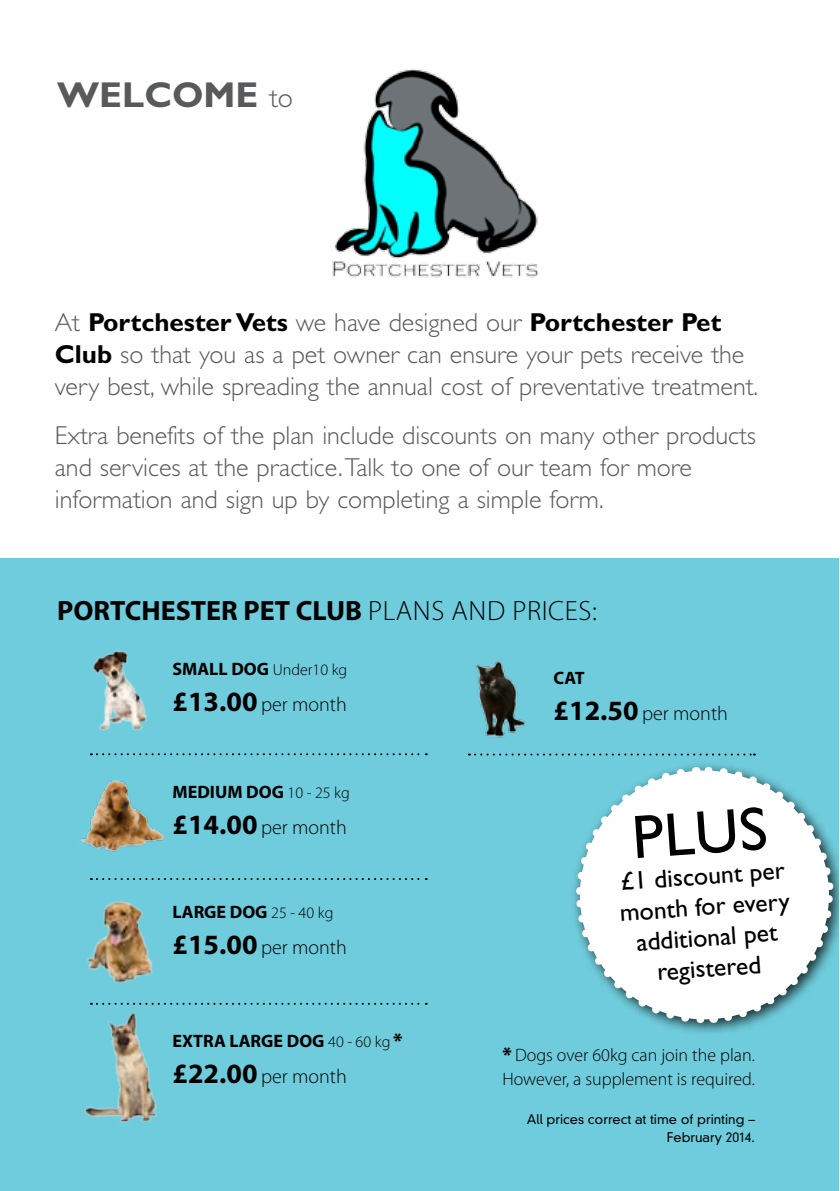
<style>
.page{position:relative;width:840px;height:1191px;background:#fff}
.page>*{position:absolute;margin:0;border:0;box-sizing:border-box;transform-origin:0 0}
.t1{font:61.6px "Gill Sans Std";color:#000}
.t2{font:700 36px "Gill Sans Std";color:#58595b}
.t3{font:700 28px "Myriad Pro";color:#000}
.t4{font:300 26px/32px "Gill Sans Std";color:#58595b}
.t5{font:25.6px/30.8px "Gill Sans Std";color:#000;text-align:center}
.t6{font:300 20px "Myriad Pro";color:#000}
.t7{font:300 18px/24px "Myriad Pro";color:#000}
.t8{font:700 18px "Myriad Pro";color:#000}
.t9{font:300 16px "Myriad Pro";color:#000}
.t10{font:300 13px/18px "DIN Neuzeit Grotesk Std";color:#000;text-align:right}
.s1{font-weight:300;font-size:28px}
.s2{font-weight:700;color:#000}
.s3{font-weight:300}
.s4{font-weight:700;font-size:18px}
.s5{font-weight:700;font-size:28px}
.s6{font-weight:300;font-size:16px}
.s7{font-weight:900;font-size:20px}
</style>
<div class="page">
<div style="left:0;top:558px;width:838px;height:633px;background:#6fccdc"></div>
<svg style="left:91px;top:753px;width:335px;height:2px"></svg>
<img style="left:79px;top:780px;width:85px;height:72px">
<img style="left:87px;top:901px;width:66px;height:82px">
<img style="left:84px;top:1012px;width:73px;height:111px">
<svg style="left:91px;top:878px;width:335px;height:2px"></svg>
<svg style="left:91px;top:1002px;width:335px;height:2px"></svg>
<div style="left:569px;top:760px;width:269px;height:277px;background:#000;opacity:.75"></div>
<svg style="left:572px;top:763px;width:264px;height:264px"></svg>
<img style="left:332px;top:68px;width:207px;height:210px">
<img style="left:475px;top:660px;width:52px;height:78px">
<svg style="left:468px;top:753px;width:286px;height:2px"></svg>
<img style="left:92px;top:650px;width:55px;height:81px">
<h2 class="t2" style="left:57px;top:73px;width:237px">WELCOME <span class="s1">to</span></h2>
<p class="t4" style="left:55px;top:307px;width:704px">At <span class="s2">Portchester Vets</span> we have designed our <span class="s2">Portchester Pet<br>Club</span> so that you as a pet owner can ensure your pets receive the very best, while spreading the annual cost of preventative treatment.</p>
<p class="t4" style="left:55px;top:420px;width:702px">Extra benefits of the plan include discounts on many other products and services at the practice. Talk to one of our team for more information and sign up by completing a simple form.</p>
<p class="t3" style="left:57px;top:592px;width:541px">PORTCHESTER PET CLUB <span class="s3">PLANS AND PRICES:</span></p>
<p class="t9" style="left:172px;top:661px;width:176px"><span class="s4">SMALL DOG</span> Under10 kg</p>
<p class="t6" style="left:172px;top:693px;width:176px"><span class="s5">£13.00</span> per month</p>
<p class="t8" style="left:172px;top:780px;width:179px">MEDIUM DOG <span class="s6">10 - 25 kg</span></p>
<p class="t6" style="left:172px;top:816px;width:176px"><span class="s5">£14.00</span> per month</p>
<p class="t8" style="left:172px;top:899px;width:162px">LARGE DOG <span class="s6">25 - 40 kg</span></p>
<p class="t6" style="left:172px;top:936px;width:176px"><span class="s5">£15.00</span> per month</p>
<p class="t8" style="left:172px;top:1028px;width:231px">EXTRA LARGE DOG <span class="s6">40 - 60 kg</span> <span class="s7">*</span></p>
<p class="t6" style="left:172px;top:1065px;width:176px"><span class="s5">£22.00</span> per month</p>
<p class="t8" style="left:553px;top:666px;width:33px">CAT</p>
<p class="t6" style="left:553px;top:702px;width:176px"><span class="s5">£12.50</span> per month</p>
<h1 class="t1" style="left:629px;top:802px;width:137px;rotate:-4deg">PLUS</h1>
<p class="t5" style="left:616px;top:866px;width:172px;rotate:-4deg">£1 discount per month for every additional pet registered</p>
<p class="t7" style="left:502px;top:1043px;width:254px"><span class="s7">*</span> Dogs over 60kg can join the plan.<br>However, a supplement is required.</p>
<p class="t10" style="left:526px;top:1110px;width:229px">All prices correct at time of printing –<br>February 2014.</p>
</div>
